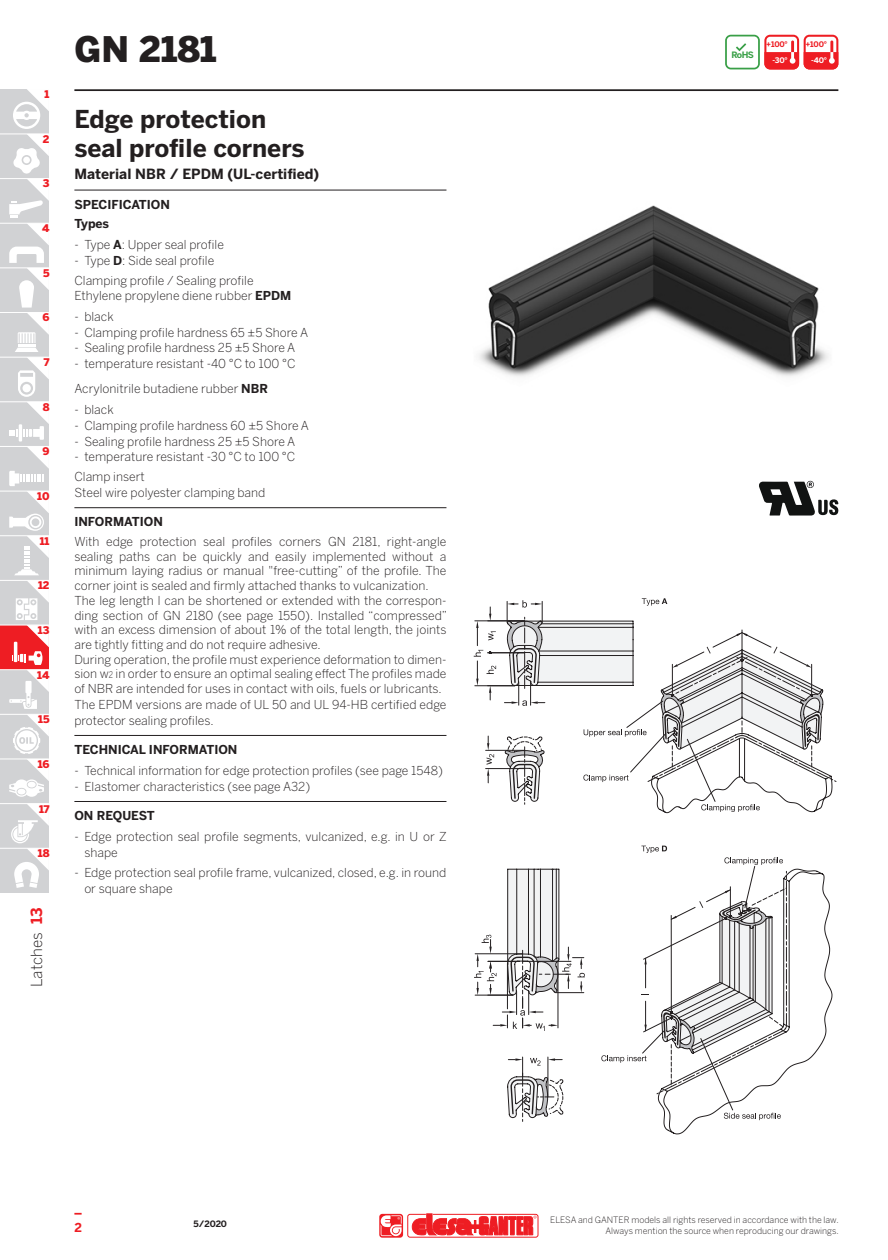
<style>
.page{position:relative;width:888px;height:1260px;background:#fff}
.page>*{position:absolute;margin:0;border:0;box-sizing:border-box;transform-origin:0 0}
.series{font:900 35px "Benton Sans";color:#231f20}
.subtitle_eg{font:700 24.5px/29.4px "Benton Sans";color:#231f20}
.t1{font:300 15.4px "Benton Sans";color:#231f20}
.t2{font:700 15.4px "Benton Sans";color:#ee1d23}
.subtitle_eg_sec{font:700 14px "Benton Sans";color:#231f20}
.description_spacebef{font:300 12.25px/14.7px "Benton Sans";color:#231f20}
.description_Ganter{font:300 12.25px/14.7px "Benton Sans";color:#231f20;text-align:justify}
.description{font:300 12.25px/15.8px "Benton Sans";color:#231f20}
.title_noline{font:700 12.25px "Benton Sans";color:#231f20}
.None{font:300 12.25px "Benton Sans";color:#231f20}
.t3{font:700 12.25px "Benton Sans";color:#ee1d23}
.t4{font:900 10.5px "Benton Sans";color:#ee1d23}
.t5{font:300 8.75px "Benton Sans";color:#231f20}
.t6{font:700 8.75px "Benton Sans";color:#231f20}
.t7{font:700 8.75px "Benton Sans";color:#399f47}
.t8{font:700 7.7px/15.9px "Benton Sans";letter-spacing:-.025em;color:#ee1d23;text-align:right}
.s1{font-weight:700}
.s2{font-size:9.1px}
.s3{color:#fff}
</style>
<div class="page">
<svg style="left:74px;top:1213px;width:8px;height:2px"></svg>
<div style="left:407px;top:1214px;width:131px;height:24px;border:1px solid #ee1d23;border-radius:2px"></div>
<svg style="left:412px;top:1214px;width:125px;height:22px"></svg>
<svg style="left:379px;top:1214px;width:24px;height:24px"></svg>
<hr style="left:74px;top:89px;width:764px;height:2px;background:#231f20">
<div style="left:0;top:179px;width:49px;height:44px;background:#d1d2d4"></div>
<div style="left:0;top:223px;width:49px;height:45px;background:#d1d2d4"></div>
<div style="left:0;top:134px;width:49px;height:45px;background:#d1d2d4"></div>
<div style="left:0;top:89px;width:49px;height:45px;background:#d1d2d4"></div>
<div style="left:0;top:268px;width:49px;height:45px;background:#d1d2d4"></div>
<div style="left:0;top:446px;width:49px;height:45px;background:#d1d2d4"></div>
<div style="left:0;top:625px;width:49px;height:45px;background:#ee1d23"></div>
<div style="left:0;top:804px;width:49px;height:44px;background:#d1d2d4"></div>
<div style="left:0;top:313px;width:49px;height:44px;background:#d1d2d4"></div>
<div style="left:0;top:491px;width:49px;height:45px;background:#d1d2d4"></div>
<div style="left:0;top:670px;width:49px;height:44px;background:#d1d2d4"></div>
<div style="left:0;top:848px;width:49px;height:45px;background:#d1d2d4"></div>
<div style="left:0;top:357px;width:49px;height:45px;background:#d1d2d4"></div>
<div style="left:0;top:536px;width:49px;height:44px;background:#d1d2d4"></div>
<div style="left:0;top:714px;width:49px;height:45px;background:#d1d2d4"></div>
<div style="left:0;top:402px;width:49px;height:44px;background:#d1d2d4"></div>
<div style="left:0;top:580px;width:49px;height:45px;background:#d1d2d4"></div>
<div style="left:0;top:759px;width:49px;height:45px;background:#d1d2d4"></div>
<hr style="left:0;top:134px;width:49px;height:1px;background:#fff">
<hr style="left:0;top:357px;width:49px;height:1px;background:#fff">
<hr style="left:0;top:580px;width:49px;height:1px;background:#fff">
<hr style="left:0;top:803px;width:49px;height:1px;background:#fff">
<hr style="left:0;top:178px;width:49px;height:1px;background:#fff">
<hr style="left:0;top:401px;width:49px;height:1px;background:#fff">
<hr style="left:0;top:625px;width:49px;height:1px;background:#fff">
<hr style="left:0;top:848px;width:49px;height:1px;background:#fff">
<hr style="left:0;top:223px;width:49px;height:1px;background:#fff">
<hr style="left:0;top:446px;width:49px;height:1px;background:#fff">
<hr style="left:0;top:669px;width:49px;height:1px;background:#fff">
<hr style="left:0;top:267px;width:49px;height:1px;background:#fff">
<hr style="left:0;top:491px;width:49px;height:1px;background:#fff">
<hr style="left:0;top:535px;width:49px;height:1px;background:#fff">
<hr style="left:0;top:714px;width:49px;height:1px;background:#fff">
<hr style="left:0;top:759px;width:49px;height:1px;background:#fff">
<hr style="left:0;top:312px;width:49px;height:1px;background:#fff">
<svg style="left:11px;top:804px;width:38px;height:84px"></svg>
<svg style="left:9px;top:89px;width:40px;height:708px"></svg>
<svg style="left:725px;top:35px;width:113px;height:34px"></svg>
<hr style="left:74px;top:190px;width:372px;height:1px;background:#231f20">
<hr style="left:74px;top:507px;width:372px;height:1px;background:#231f20">
<hr style="left:74px;top:735px;width:372px;height:1px;background:#231f20">
<hr style="left:74px;top:801px;width:372px;height:1px;background:#231f20">
<img style="left:479px;top:205px;width:350px;height:172px">
<svg style="left:759px;top:481px;width:79px;height:35px"></svg>
<svg style="left:474px;top:598px;width:363px;height:523px"></svg>
<p class="t4" style="left:45px;top:87px;width:6px">1</p>
<p class="t4" style="left:43px;top:131px;width:8px">2</p>
<p class="t4" style="left:43px;top:176px;width:8px">3</p>
<p class="t4" style="left:42px;top:220px;width:9px">4</p>
<p class="t4" style="left:43px;top:265px;width:8px">5</p>
<p class="t4" style="left:43px;top:310px;width:9px">6</p>
<p class="t4" style="left:44px;top:354px;width:7px">7</p>
<p class="t4" style="left:43px;top:399px;width:8px">8</p>
<p class="t4" style="left:43px;top:444px;width:9px">9</p>
<p class="t4" style="left:37px;top:488px;width:14px">10</p>
<p class="t4" style="left:40px;top:533px;width:11px">11</p>
<p class="t4" style="left:38px;top:578px;width:13px">12</p>
<p class="t4" style="left:38px;top:622px;width:13px">13</p>
<p class="t4" style="left:37px;top:667px;width:14px">14</p>
<p class="t4" style="left:38px;top:712px;width:13px">15</p>
<p class="t4" style="left:38px;top:756px;width:13px">16</p>
<p class="t4" style="left:39px;top:801px;width:12px">17</p>
<p class="t4" style="left:38px;top:846px;width:13px">18</p>
<p class="t2" style="left:25px;top:924px;width:18px;rotate:-90deg">13</p>
<p class="t1" style="left:26px;top:987px;width:56px;rotate:-90deg">Latches</p>
<p class="series" style="left:74px;top:23px;width:144px">GN 2181</p>
<p class="subtitle_eg" style="left:74px;top:103px;width:232px">Edge protection seal profile corners</p>
<p class="subtitle_eg_sec" style="left:74px;top:164px;width:246px">Material NBR / EPDM (UL-certified)</p>
<p class="title_noline" style="left:74px;top:195px;width:97px">SPECIFICATION</p>
<p class="title_noline" style="left:74px;top:215px;width:36px">Types</p>
<p class="description_spacebef" style="left:74px;top:237px;width:151px">- Type <span class="s1">A</span>: Upper seal profile</p>
<p class="description_spacebef" style="left:74px;top:252px;width:141px">- Type <span class="s1">D</span>: Side seal profile</p>
<p class="description_spacebef" style="left:74px;top:272px;width:181px">Clamping profile / Sealing profile</p>
<p class="description" style="left:74px;top:287px;width:219px">Ethylene propylene diene rubber <span class="s1">EPDM</span></p>
<p class="description_spacebef" style="left:74px;top:308px;width:41px">- black</p>
<p class="description_spacebef" style="left:74px;top:324px;width:235px">- Clamping profile hardness 65 ±5 Shore A</p>
<p class="description_spacebef" style="left:74px;top:340px;width:222px">- Sealing profile hardness 25 ±5 Shore A</p>
<p class="description_spacebef" style="left:74px;top:356px;width:223px">- temperature resistant -40 °C to 100 °C</p>
<p class="None" style="left:74px;top:380px;width:195px">Acrylonitrile butadiene rubber <span class="s1">NBR</span></p>
<p class="description_spacebef" style="left:74px;top:402px;width:41px">- black</p>
<p class="description_spacebef" style="left:74px;top:417px;width:236px">- Clamping profile hardness 60 ±5 Shore A</p>
<p class="description_spacebef" style="left:74px;top:433px;width:222px">- Sealing profile hardness 25 ±5 Shore A</p>
<p class="description_spacebef" style="left:74px;top:449px;width:222px">- temperature resistant -30 °C to 100 °C</p>
<p class="description_spacebef" style="left:74px;top:469px;width:72px">Clamp insert</p>
<p class="description" style="left:74px;top:484px;width:193px">Steel wire polyester clamping band</p>
<p class="title_noline" style="left:74px;top:513px;width:90px">INFORMATION</p>
<p class="description_spacebef" style="left:74px;top:534px;width:374px;text-align:justify">With edge protection seal profiles corners GN 2181, right-angle sealing paths can be quickly and easily implemented without a minimum laying radius or manual "free-cutting” of the profile. The corner joint is sealed and firmly attached thanks to vulcanization.</p>
<p class="description_Ganter" style="left:74px;top:592px;width:374px">The leg length l can be shortened or extended with the correspon&shy;ding section of GN 2180 (see page 1550). Installed “compressed” with an excess dimension of about 1% of the total length, the joints are tightly fitting and do not require adhesive.</p>
<p class="description_Ganter" style="left:74px;top:651px;width:374px">During operation, the profile must experience deformation to dimen&shy;sion w<span class="s2">2</span> in order to ensure an optimal sealing effect The profiles made of NBR are intended for uses in contact with oils, fuels or lubricants.</p>
<p class="description" style="left:74px;top:696px;width:374px">The EPDM versions are made of UL 50 and UL 94-HB certified edge protector sealing profiles.</p>
<p class="title_noline" style="left:74px;top:741px;width:165px">TECHNICAL INFORMATION</p>
<p class="description_spacebef" style="left:74px;top:762px;width:370px">- Technical information for edge protection profiles (see page 1548)</p>
<p class="description_spacebef" style="left:74px;top:778px;width:237px">- Elastomer characteristics (see page A32)</p>
<p class="title_noline" style="left:74px;top:807px;width:82px">ON REQUEST</p>
<p class="description_spacebef" style="left:84px;top:828px;width:364px;line-height:15.8px;text-indent:-10px">- Edge protection seal profile segments, vulcanized, e.g. in U or Z shape</p>
<p class="description_spacebef" style="left:84px;top:864px;width:364px;line-height:15.8px;text-indent:-10px">- Edge protection seal profile frame, vulcanized, closed, e.g. in round or square shape</p>
<p class="t7" style="left:731px;top:49px;width:24px">RoHS</p>
<p class="t8" style="left:766px;top:37px;width:23px">+100° <span class="s3">-30°</span></p>
<p class="t8" style="left:806px;top:36px;width:23px">+100° <span class="s3">-40°</span></p>
<p class="t5" style="left:550px;top:1214px;width:290px">ELESA and GANTER models all rights reserved in accordance with the law.</p>
<p class="t6" style="left:193px;top:1218px;width:35px">5/2020</p>
<p class="t3" style="left:74px;top:1219px;width:9px">2</p>
<p class="t5" style="left:605px;top:1225px;width:235px">Always mention the source when reproducing our drawings.</p>
</div>
